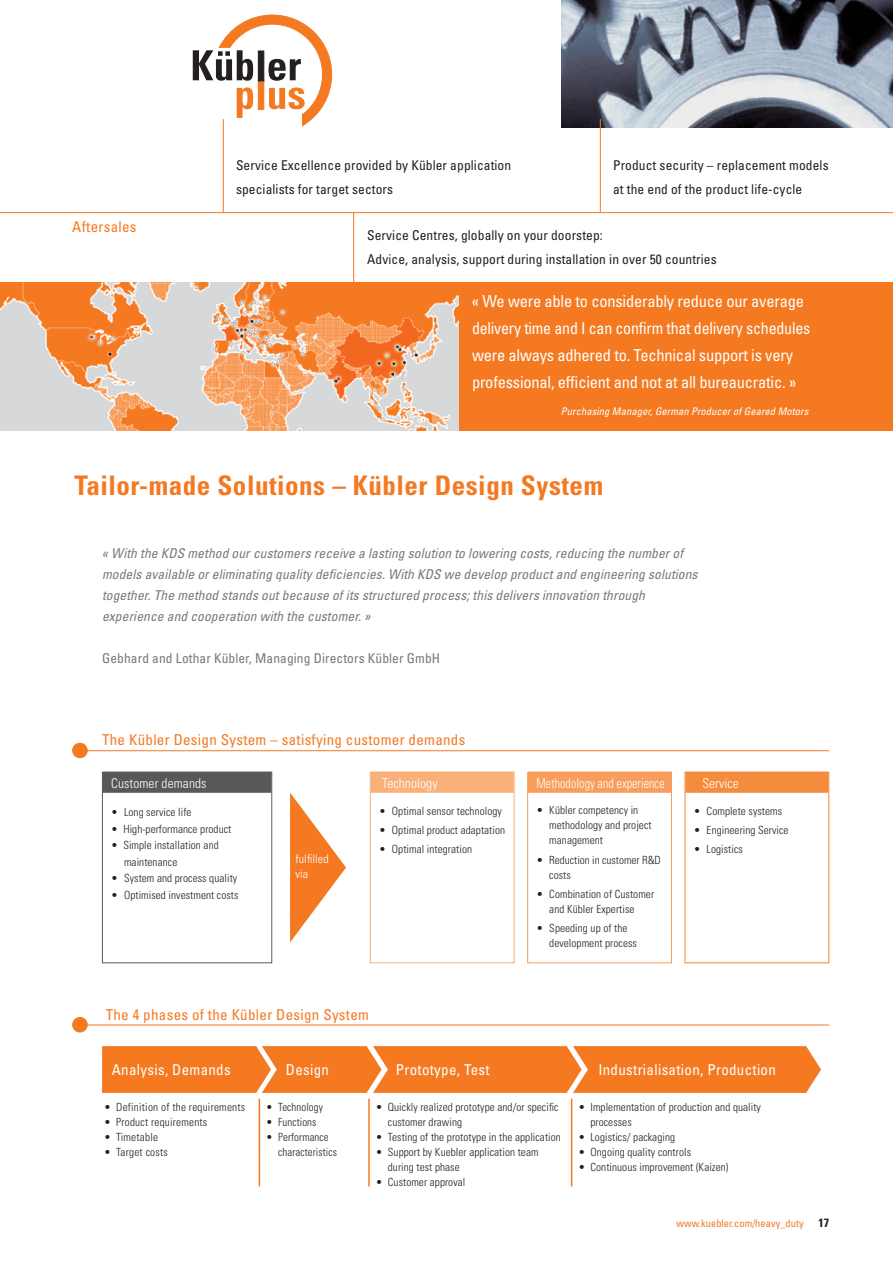
<style>
.page{position:relative;width:893px;height:1263px;background:#fff}
.page>*{position:absolute;margin:0;border:0;box-sizing:border-box;transform-origin:0 0}
.Head_orange{font:700 condensed 27px "Univers LT Std";letter-spacing:.02em;color:#f47921}
.t1{font:condensed 16.5px/27px "Univers LT Std";letter-spacing:-.015em;color:#fff}
.HEad_neu{font:condensed 15px "Univers LT Std";letter-spacing:.02em;color:#f47921}
.HEad_neu-2{font:condensed 15px "Univers LT Std";letter-spacing:.02em;color:#fff}
.Imagetext{font:italic condensed 13.5px/21px "Univers LT Std";letter-spacing:.005em;color:#76787b}
.Text{font:condensed 13.5px "Univers";letter-spacing:.005em;color:#231f20}
.Imagetext-2{font:condensed 13.5px "Univers LT Std";letter-spacing:.005em;color:#76787b}
.Text-Aufzählung{font:300 condensed 13.5px "Univers";letter-spacing:.005em;color:#fff}
.Text-Aufzählung-2{font:300 condensed 13.5px "Univers";letter-spacing:.005em;color:#fff;scale:.89 1}
.Text-Aufzählung-3{font:300 condensed 12px "Univers";letter-spacing:.005em;color:#fff}
.t2{font:700 condensed 12px "Univers";color:#231f20}
.Text-Aufzählung-4{font:300 condensed 11.25px/15px "Univers";letter-spacing:.005em;color:#231f20}
.t3{font:italic condensed 10.5px "Univers LT Std";letter-spacing:.005em;color:#fff}
.t4{font:condensed 10.5px "Univers LT Std";color:#f47921}
</style>
<div class="page">
<img style="left:1px;top:282px;width:458px;height:149px">
<img style="left:0;top:282px;width:1px;height:149px">
<img style="left:561px;top:0;width:332px;height:128px">
<svg style="left:193px;top:15px;width:139px;height:111px"></svg>
<div style="left:258px;top:79px;width:6px;height:31px;background:#f47921;border:1px solid #f47921"></div>
<div style="left:258px;top:51px;width:6px;height:30px;background:#231f20;border:1px solid #231f20"></div>
<hr style="left:0;top:212px;width:893px;height:1px;background:#f47921">
<hr style="left:223px;top:119px;width:1px;height:94px;background:#f47921">
<hr style="left:600px;top:119px;width:1px;height:94px;background:#f47921">
<hr style="left:353px;top:213px;width:1px;height:93px;background:#f47921">
<hr style="left:87px;top:750px;width:742px;height:1px;background:#f47921">
<div style="left:73px;top:743px;width:14px;height:15px;background:#f47921;border-radius:50%"></div>
<div style="left:72px;top:743px;width:16px;height:15px;border:1px solid #f47921;border-radius:50%"></div>
<hr style="left:87px;top:1025px;width:742px;height:1px;background:#f47921">
<div style="left:73px;top:1017px;width:14px;height:15px;background:#f47921;border-radius:50%"></div>
<div style="left:72px;top:1017px;width:16px;height:15px;border:1px solid #f47921;border-radius:50%"></div>
<div style="left:528px;top:772px;width:143px;height:21px;background:#f89d5b"></div>
<div style="left:527px;top:772px;width:145px;height:191px;border:1px solid #f89d5b"></div>
<div style="left:685px;top:772px;width:143px;height:21px;background:#f58b3c"></div>
<div style="left:685px;top:772px;width:144px;height:191px;border:1px solid #f58b3c"></div>
<div style="left:371px;top:772px;width:143px;height:21px;background:#fab079"></div>
<div style="left:370px;top:772px;width:144px;height:191px;border:1px solid #fab079"></div>
<div style="left:103px;top:772px;width:168px;height:21px;background:#57585a"></div>
<div style="left:102px;top:772px;width:170px;height:191px;border:1px solid #57585a"></div>
<div style="left:459px;top:282px;width:434px;height:149px;background:#f47921"></div>
<svg style="left:290px;top:792px;width:56px;height:150px"></svg>
<svg style="left:102px;top:1046px;width:719px;height:47px;background:#f47e29"></svg>
<hr style="left:259px;top:1099px;width:1px;height:87px;background:#f47921">
<hr style="left:368px;top:1099px;width:2px;height:87px;background:#f47921">
<hr style="left:571px;top:1099px;width:1px;height:87px;background:#f47921">
<p class="HEad_neu" style="left:72px;top:217px;width:66px">Aftersales</p>
<p class="Text" style="left:236px;top:157px;width:277px">Service Excellence provided by Kübler application</p>
<p class="Text" style="left:236px;top:181px;width:159px">specialists for target sectors</p>
<p class="Text" style="left:613px;top:157px;width:217px">Product security – replacement models</p>
<p class="Text" style="left:613px;top:181px;width:191px">at the end of the product life-cycle</p>
<p class="Text" style="left:367px;top:227px;width:237px">Service Centres, globally on your doorstep:</p>
<p class="Text" style="left:367px;top:251px;width:351px">Advice, analysis, support during installation in over 50 countries</p>
<p class="t1" style="left:472px;top:287px;width:333px">« We were able to considerably reduce our average</p>
<p class="t1" style="left:472px;top:314px;width:340px">delivery time and I can confirm that delivery schedules were always adhered to. Technical support is very professional, efficient and not at all bureaucratic. »</p>
<p class="t3" style="left:561px;top:404px;width:249px">Purchasing Manager, German Producer of Geared Motors</p>
<p class="Head_orange" style="left:74px;top:469px;width:530px">Tailor-made Solutions – Kübler Design System</p>
<p class="Imagetext" style="left:102px;top:542px;width:597px">« With the KDS method our customers receive a lasting solution to lowering costs, reducing the number of models available or eliminating quality deficiencies. With KDS we develop product and engineering solutions together. The method stands out because of its structured process; this delivers innovation through experience and cooperation with the customer. »</p>
<p class="Imagetext-2" style="left:102px;top:649px;width:340px">Gebhard and Lothar Kübler, Managing Directors Kübler GmbH</p>
<p class="HEad_neu" style="left:102px;top:730px;width:365px">The Kübler Design System – satisfying customer demands</p>
<p class="Text-Aufzählung" style="left:111px;top:775px;width:97px">Customer demands</p>
<p class="Text-Aufzählung-4" style="left:111px;top:804px;width:82px">• Long service life</p>
<p class="Text-Aufzählung-4" style="left:111px;top:821px;width:122px">• High-performance product</p>
<p class="Text-Aufzählung-4" style="left:124px;top:837px;width:96px;line-height:16.5px;text-indent:-13px">• Simple installation and maintenance</p>
<p class="Text-Aufzählung-4" style="left:111px;top:870px;width:127px">• System and process quality</p>
<p class="Text-Aufzählung-4" style="left:111px;top:887px;width:129px">• Optimised investment costs</p>
<p class="Text-Aufzählung-3" style="left:295px;top:851px;width:35px">fulfilled</p>
<p class="Text-Aufzählung-3" style="left:295px;top:866px;width:14px">via</p>
<p class="Text-Aufzählung" style="left:382px;top:775px;width:57px">Technology</p>
<p class="Text-Aufzählung-4" style="left:379px;top:803px;width:124px">• Optimal sensor technology</p>
<p class="Text-Aufzählung-4" style="left:379px;top:822px;width:127px">• Optimal product adaptation</p>
<p class="Text-Aufzählung-4" style="left:379px;top:841px;width:94px">• Optimal integration</p>
<p class="HEad_neu" style="left:106px;top:1005px;width:265px">The 4 phases of the Kübler Design System</p>
<p class="Text-Aufzählung-2" style="left:536px;top:775px;width:146px">Methodology and experience</p>
<p class="Text-Aufzählung-4" style="left:549px;top:803px;width:104px;text-indent:-13px">• Kübler competency in methodology and project management</p>
<p class="Text-Aufzählung-4" style="left:549px;top:852px;width:113px;text-indent:-13px">• Reduction in customer R&amp;D costs</p>
<p class="Text-Aufzählung-4" style="left:549px;top:886px;width:106px;text-indent:-13px">• Combination of Customer and Kübler Expertise</p>
<p class="Text-Aufzählung-4" style="left:549px;top:920px;width:89px;text-indent:-13px">• Speeding up of the development process</p>
<p class="Text-Aufzählung" style="left:702px;top:775px;width:38px">Service</p>
<p class="Text-Aufzählung-4" style="left:694px;top:803px;width:90px">• Complete systems</p>
<p class="Text-Aufzählung-4" style="left:694px;top:822px;width:96px">• Engineering Service</p>
<p class="Text-Aufzählung-4" style="left:694px;top:841px;width:51px">• Logistics</p>
<p class="HEad_neu-2" style="left:112px;top:1060px;width:120px">Analysis, Demands</p>
<p class="HEad_neu-2" style="left:286px;top:1060px;width:45px">Design</p>
<p class="HEad_neu-2" style="left:396px;top:1060px;width:95px">Prototype, Test</p>
<p class="HEad_neu-2" style="left:598px;top:1060px;width:179px">Industrialisation, Production</p>
<p class="Text-Aufzählung-4" style="left:104px;top:1099px;width:142px">• Definition of the requirements</p>
<p class="Text-Aufzählung-4" style="left:104px;top:1114px;width:105px">• Product requirements</p>
<p class="Text-Aufzählung-4" style="left:104px;top:1129px;width:55px">• Timetable</p>
<p class="Text-Aufzählung-4" style="left:104px;top:1144px;width:65px">• Target costs</p>
<p class="Text-Aufzählung-4" style="left:388px;top:1099px;width:172px;text-indent:-12px">• Quickly realized prototype and/or specific customer drawing</p>
<p class="Text-Aufzählung-4" style="left:376px;top:1129px;width:186px">• Testing of the prototype in the application</p>
<p class="Text-Aufzählung-4" style="left:388px;top:1144px;width:152px;text-indent:-12px">• Support by Kuebler application team during test phase</p>
<p class="Text-Aufzählung-4" style="left:376px;top:1174px;width:91px">• Customer approval</p>
<p class="Text-Aufzählung-4" style="left:590px;top:1099px;width:172px;text-indent:-12px">• Implementation of production and quality processes</p>
<p class="Text-Aufzählung-4" style="left:578px;top:1129px;width:98px">• Logistics/ packaging</p>
<p class="Text-Aufzählung-4" style="left:578px;top:1144px;width:114px">• Ongoing quality controls</p>
<p class="Text-Aufzählung-4" style="left:578px;top:1159px;width:151px">• Continuous improvement (Kaizen)</p>
<p class="Text-Aufzählung-4" style="left:266px;top:1099px;width:58px">• Technology</p>
<p class="Text-Aufzählung-4" style="left:266px;top:1114px;width:52px">• Functions</p>
<p class="Text-Aufzählung-4" style="left:278px;top:1129px;width:60px;text-indent:-12px">• Performance characteristics</p>
<p class="t4" style="left:676px;top:1216px;width:129px">www.kuebler.com/heavy_duty</p>
<p class="t2" style="left:818px;top:1215px;width:12px">17</p>
</div>
